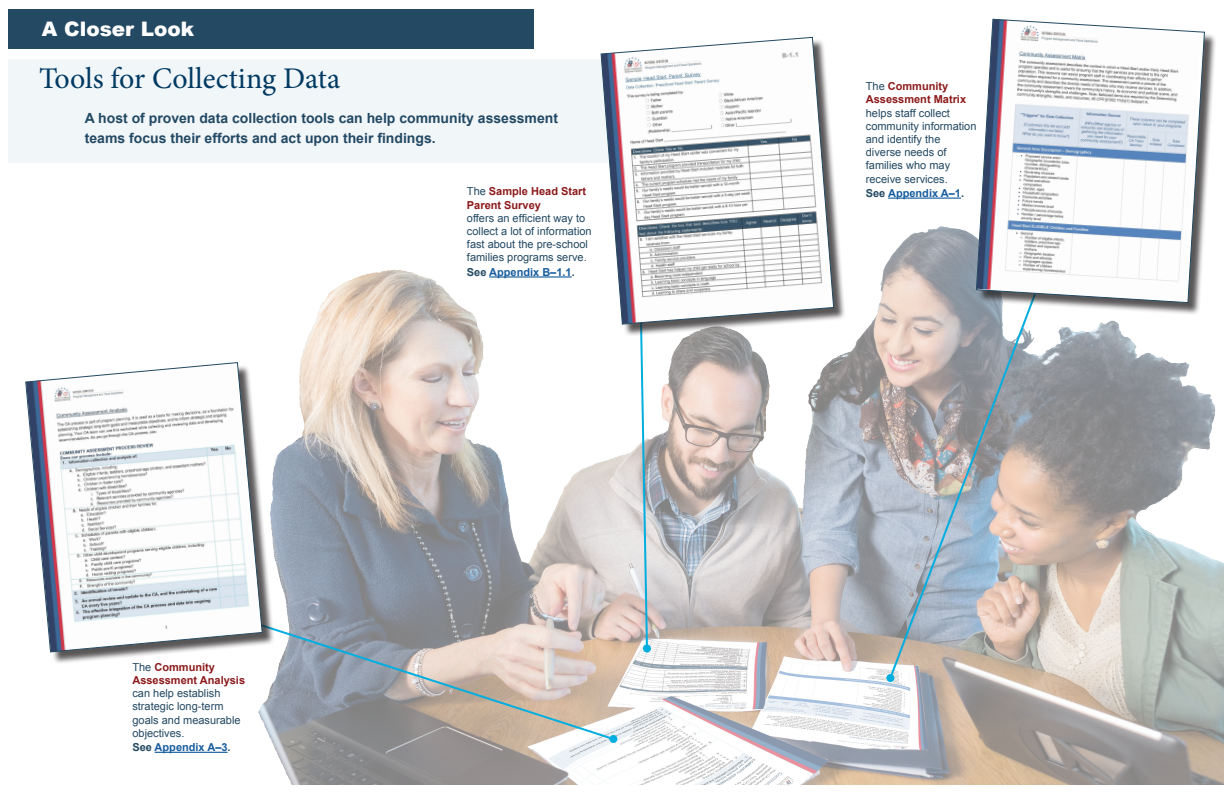
<style>
.page{position:relative;width:1224px;height:792px;background:#fff}
.page>*{position:absolute;margin:0;border:0;box-sizing:border-box;transform-origin:0 0}
.t1{font:30px "Minion Pro";color:#003a62}
.t2{font:900 20px "Arial";color:#fff}
.t3{font:700 14px/20px "Arial";color:#234963}
.t4{font:11px/13.2px "Arial";color:#234963}
.t5{font:700 11px/13.2px "Arial";color:#8c1a1b}
.t6{font:700 11px "Arial";color:#175d9e}
.s1{font-weight:400;color:#234963}
.s2{color:#234963}
</style>
<div class="page">
<div style="left:9px;top:60px;width:601px;height:103px;background:#eff5f9"></div>
<img style="left:272px;top:226px;width:952px;height:559px">
<div style="left:9px;top:9px;width:525px;height:40px;background:#234963"></div>
<hr style="left:888px;top:198px;width:73px;height:1px;background:#175d9e">
<hr style="left:155px;top:752px;width:73px;height:1px;background:#175d9e">
<hr style="left:489px;top:276px;width:83px;height:2px;background:#175d9e">
<svg style="left:258px;top:615px;width:358px;height:127px;background:#b3afad"></svg>
<svg style="left:609px;top:734px;width:9px;height:10px"></svg>
<svg style="left:639px;top:337px;width:10px;height:314px"></svg>
<div style="left:643px;top:644px;width:8px;height:9px;background:#00aee0;border-radius:50%"></div>
<svg style="left:888px;top:277px;width:155px;height:404px;background:#b5b3b5"></svg>
<svg style="left:886px;top:674px;width:9px;height:9px"></svg>
<div style="left:978px;top:21px;width:239px;height:294px;background:#231f20;opacity:.75"></div>
<svg style="left:976px;top:19px;width:229px;height:284px"></svg>
<div style="left:603px;top:39px;width:243px;height:298px;background:#231f20;opacity:.75"></div>
<svg style="left:601px;top:37px;width:233px;height:288px"></svg>
<div style="left:27px;top:364px;width:248px;height:300px;background:#231f20;opacity:.75"></div>
<svg style="left:25px;top:362px;width:238px;height:290px"></svg>
<h1 class="t2" style="left:42px;top:14px;width:154px">A Closer Look</h1>
<h1 class="t1" style="left:39px;top:59px;width:303px">Tools for Collecting Data</h1>
<p class="t3" style="left:85px;top:108px;width:475px">A host of proven data collection tools can help community assessment teams focus their efforts and act upon their findings.</p>
<p class="t5" style="left:132px;top:661px;width:114px"><span class="s1">The</span> Community<br>Assessment Analysis</p>
<p class="t4" style="left:132px;top:687px;width:110px">can help establish strategic long-term goals and measurable objectives.</p>
<p class="t6" style="left:132px;top:740px;width:100px"><span class="s2">See</span> Appendix A–3<span class="s2">.</span></p>
<p class="t5" style="left:467px;top:185px;width:121px"><span class="s1">The</span> Sample Head Start<br>Parent Survey</p>
<p class="t4" style="left:467px;top:211px;width:126px">offers an efficient way to collect a lot of information fast about the pre-school families programs serve.</p>
<p class="t6" style="left:467px;top:265px;width:109px"><span class="s2">See</span> Appendix B–1.1<span class="s2">.</span></p>
<p class="t5" style="left:866px;top:80px;width:102px"><span class="s1">The</span> Community<br>Assessment Matrix</p>
<p class="t4" style="left:866px;top:106px;width:112px">helps staff collect community information and identify the diverse needs of families who may receive services.</p>
<p class="t6" style="left:866px;top:186px;width:100px"><span class="s2">See</span> Appendix A–1<span class="s2">.</span></p>
</div>
